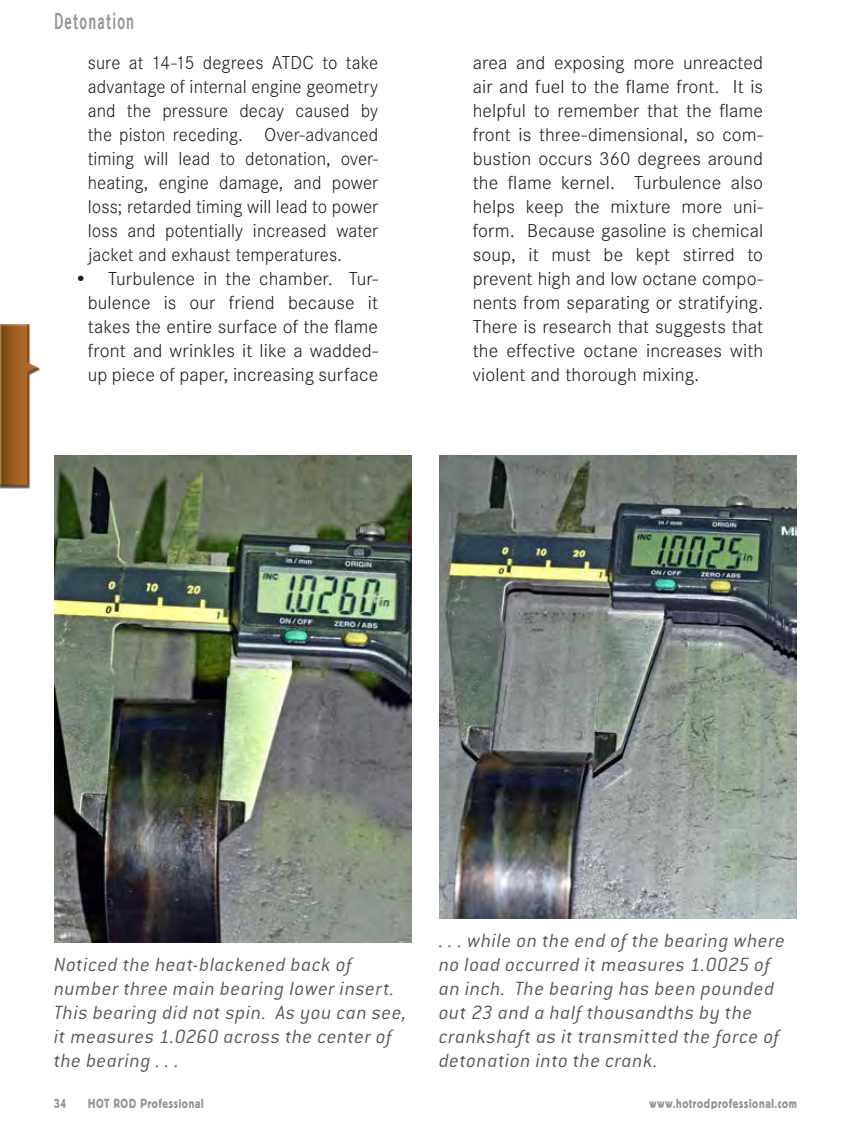
<style>
.page{position:relative;width:851px;height:1134px;background:#fff}
.page>*{position:absolute;margin:0;border:0;box-sizing:border-box;transform-origin:0 0}
.t1{font:700 24px "Corporate S";letter-spacing:.085em;color:#949698;scale:.6 1}
.t2{font:italic 300 21px/24px "Conduit ITC";letter-spacing:.03em;color:#58595b}
.t3{font:300 19.5px/24px "Corporate S";letter-spacing:.005em;color:#231f20;text-align:justify}
.t4{font:13.2px "Block BE";letter-spacing:.065em;color:#949698;scale:.82 1}
</style>
<div class="page">
<div style="left:0;top:324px;width:41px;height:164px;background:#231f20;opacity:.75"></div>
<svg style="left:0;top:324px;width:40px;height:163px"></svg>
<img style="left:54px;top:455px;width:358px;height:488px">
<img style="left:439px;top:455px;width:357px;height:464px">
<p class="t1" style="left:54px;top:8px;width:135px">Detonation</p>
<p class="t3" style="left:88px;top:51px;width:292px">sure at 14-15 degrees ATDC to take advantage of internal engine geometry and the pressure decay caused by the piston receding. Over-advanced timing will lead to detonation, over&shy;heating, engine damage, and power loss; retarded timing will lead to power loss and potentially increased water jacket and exhaust temperatures.</p>
<p class="t3" style="left:88px;top:267px;width:292px;text-indent:-14px">• Turbulence in the chamber. Tur&shy;bulence is our friend because it takes the entire surface of the flame front and wrinkles it like a wadded&shy;up piece of paper, increasing surface</p>
<p class="t3" style="left:473px;top:51px;width:292px">area and exposing more unreacted air and fuel to the flame front. It is helpful to remember that the flame front is three-dimensional, so com&shy;bustion occurs 360 degrees around the flame kernel. Turbulence also helps keep the mixture more uni&shy;form. Because gasoline is chemical soup, it must be kept stirred to prevent high and low octane compo&shy;nents from separating or stratifying.<br>There is research that suggests that the effective octane increases with violent and thorough mixing.</p>
<p class="t2" style="left:54px;top:952px;width:354px">Noticed the heat-blackened back of number three main bearing lower insert.<br>This bearing did not spin. As you can see, it measures 1.0260 across the center of the bearing . . .</p>
<p class="t2" style="left:439px;top:928px;width:347px">. . . while on the end of the bearing where no load occurred it measures 1.0025 of an inch. The bearing has been pounded out 23 and a half thousandths by the crankshaft as it transmitted the force of detonation into the crank.</p>
<p class="t4" style="left:54px;top:1096px;width:16px">34</p>
<p class="t4" style="left:88px;top:1096px;width:142px">HOT ROD Professional</p>
<p class="t4" style="left:649px;top:1096px;width:181px">www.hotrodprofessional.com</p>
</div>
